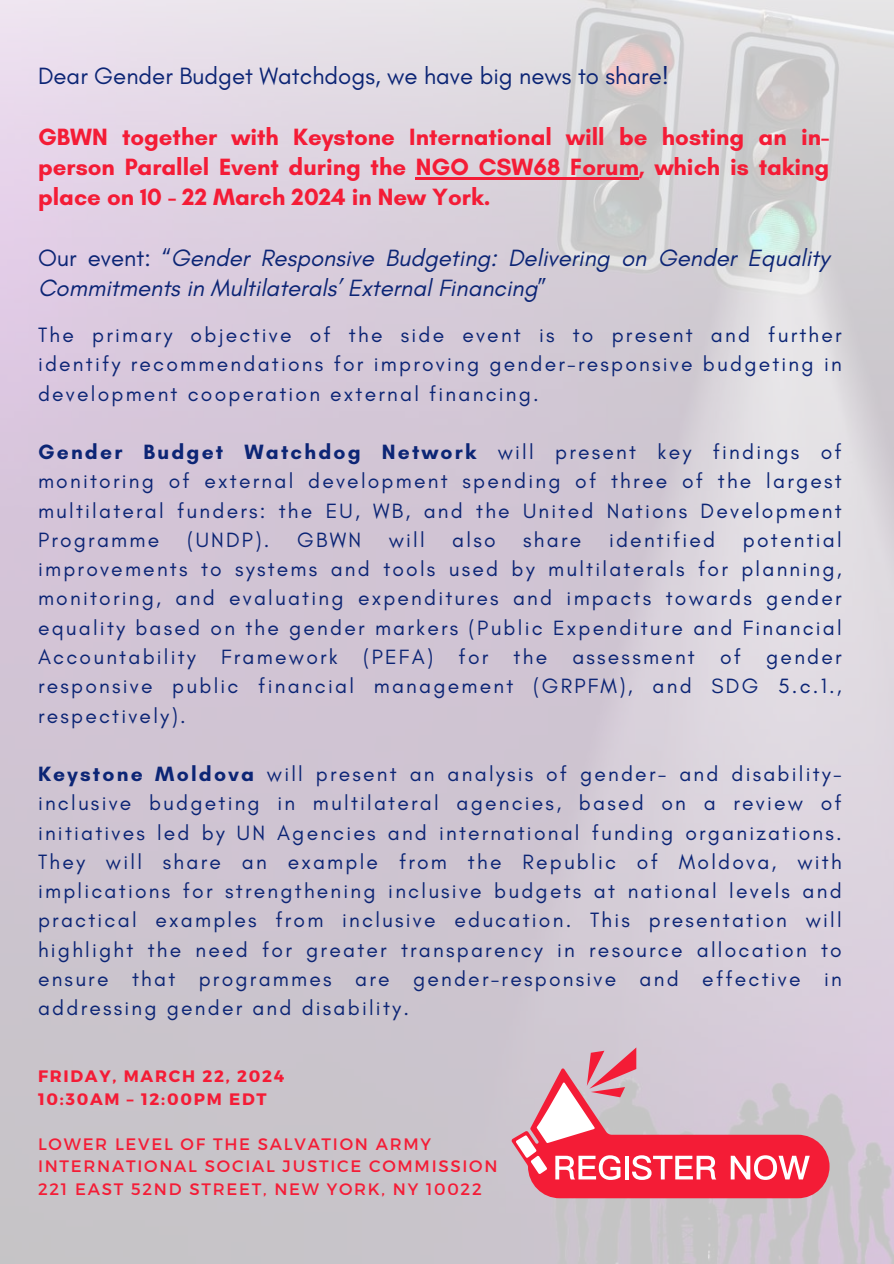
<style>
.page{position:relative;width:894px;height:1264px;background:#fff}
.page>*{position:absolute;margin:0;border:0;box-sizing:border-box;transform-origin:0 0}
.t1{font:700 24px/30.3px "Glacial Indifference";color:#f41c36;text-align:justify}
.t2{font:italic 24px/30.3px "Glacial Indifference";color:#0c2575}
.t3{font:24px "Glacial Indifference";color:#0c2575}
.t4{font:21px/29.2px "Glacial Indifference";letter-spacing:.105em;color:#0c2575;text-align:justify}
.t5{font:16.5px/22.5px "Montserrat";letter-spacing:.105em;color:#f41c36}
.t6{font:700 16.5px/22.5px "Montserrat";letter-spacing:.105em;color:#f41c36}
.s1{font-style:normal}
.s2{font-weight:700}
</style>
<div class="page">
<img style="left:0;top:0;width:893px;height:1263px">
<svg style="left:511px;top:1047px;width:318px;height:151px;background:#e18d9c"></svg>
<hr style="left:416px;top:177px;width:223px;height:2px;background:#f41c36">
<p class="t3" style="left:38px;top:61px;width:632px">Dear Gender Budget Watchdogs, we have big news to share!</p>
<p class="t1" style="left:38px;top:121px;width:792px">GBWN together with Keystone International will be hosting an in&shy;person Parallel Event during the NGO CSW68 Forum, which is taking place on 10 - 22 March 2024 in New York.</p>
<p class="t2" style="left:38px;top:242px;width:792px"><span class="s1">Our event: “</span>Gender Responsive Budgeting: Delivering on Gender Equality<br>Commitments in Multilaterals’ External Financing<span class="s1">”</span></p>
<p class="t4" style="left:38px;top:320px;width:805px">The primary objective of the side event is to present and further identify recommendations for improving gender-responsive budgeting in development cooperation external financing.</p>
<p class="t4" style="left:38px;top:437px;width:805px"><span class="s2">Gender Budget Watchdog Network</span> will present key findings of monitoring of external development spending of three of the largest multilateral funders: the EU, WB, and the United Nations Development Programme</p>
<p class="t4" style="left:38px;top:525px;width:805px;text-indent:704px">potential improvements to systems and tools used by multilaterals for planning, monitoring, and evaluating expenditures and impacts towards gender equality based on the gender markers (Public Expenditure and Financial Accountability Framework (PEFA) for the assessment of gender responsive public financial management (GRPFM), and SDG 5.c.1., respectively).</p>
<p class="t4" style="left:38px;top:759px;width:805px"><span class="s2">Keystone Moldova</span> will present an analysis of gender- and disability&shy;inclusive budgeting in multilateral agencies, based on a review of initiatives led by UN Agencies and international funding organizations.<br>They will share an example from the Republic of Moldova, with implications for strengthening inclusive budgets at national levels and practical examples from inclusive education. This presentation will highlight the need for greater transparency in resource allocation to ensure that programmes are gender-responsive and effective in addressing gender and disability.</p>
<p class="t4" style="left:187px;top:525px;width:84px">(UNDP).</p>
<p class="t4" style="left:297px;top:525px;width:65px">GBWN</p>
<p class="t4" style="left:388px;top:525px;width:37px">will</p>
<p class="t4" style="left:452px;top:525px;width:45px">also</p>
<p class="t4" style="left:523px;top:525px;width:60px">share</p>
<p class="t4" style="left:609px;top:525px;width:108px">identified</p>
<p class="t6" style="left:38px;top:1064px;width:248px">FRIDAY, MARCH 22, 2024<br>10:30AM – 12:00PM EDT</p>
<p class="t5" style="left:38px;top:1131px;width:461px">LOWER LEVEL OF THE SALVATION ARMY<br>INTERNATIONAL SOCIAL JUSTICE COMMISSION<br>221 EAST 52ND STREET, NEW YORK, NY 10022</p>
</div>
